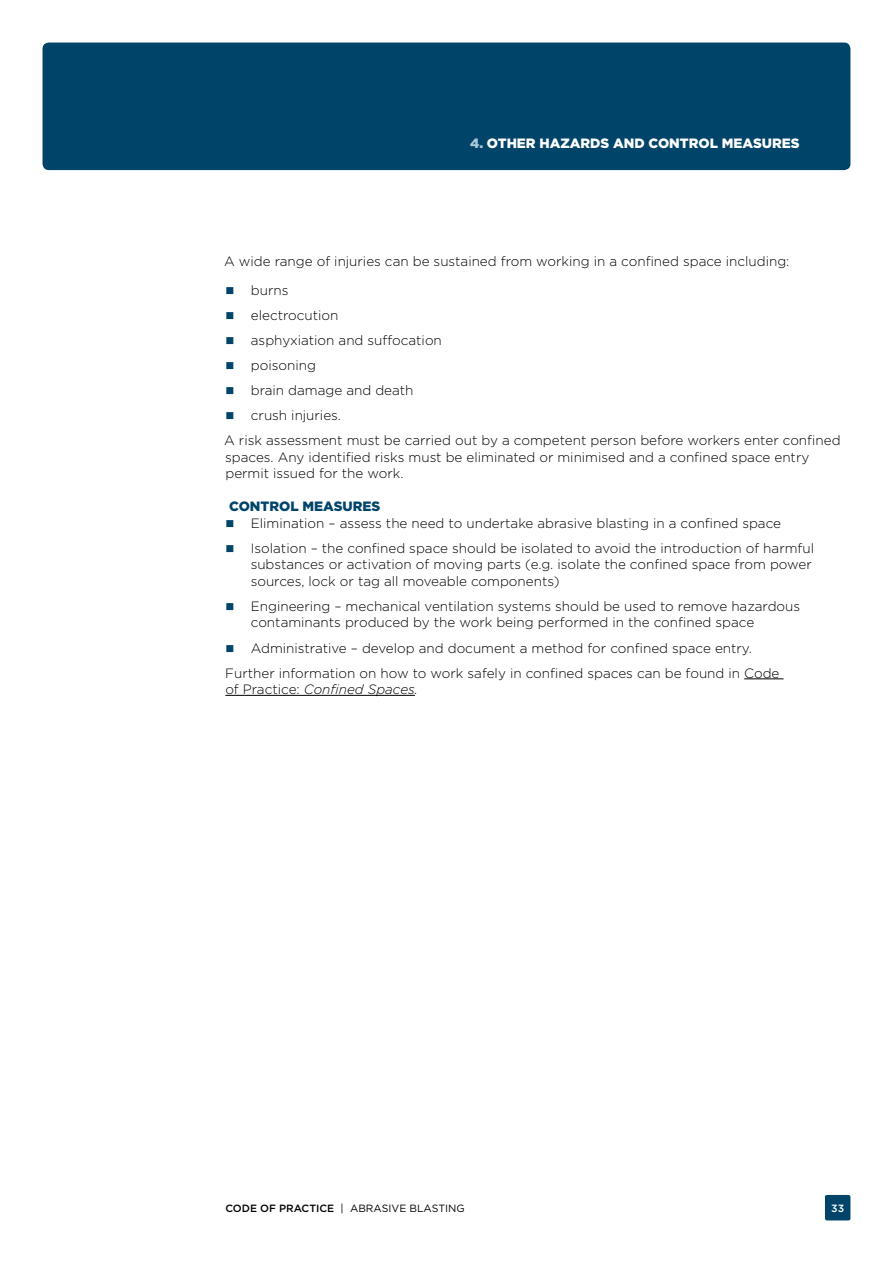
<style>
.page{position:relative;width:893px;height:1263px;background:#fff}
.page>*{position:absolute;margin:0;border:0;box-sizing:border-box;transform-origin:0 0}
.Body_copy{font:300 13.5px/16.5px "Gotham";color:#000}
.Running_header{font:900 13.5px "Gotham";color:#fff}
.Header_3{font:900 13.5px "Gotham";color:#00446a}
.t1{font:10.5px "Gotham";color:#000}
.t2{font:500 10.5px "Gotham";color:#fff}
.s1{color:#b1c6da}
.s2{font-style:italic}
.s3{font-weight:500}
</style>
<div class="page">
<div style="left:43px;top:43px;width:807px;height:127px;background:#00446a;border-radius:6px"></div>
<div style="left:825px;top:1195px;width:25px;height:25px;background:#00446a;border-radius:2px"></div>
<hr style="left:744px;top:678px;width:39px;height:1px;background:#000">
<hr style="left:225px;top:695px;width:190px;height:1px;background:#000">
<p class="Running_header" style="left:470px;top:135px;width:331px"><span class="s1">4.</span> OTHER HAZARDS AND CONTROL MEASURES</p>
<p class="Body_copy" style="left:224px;top:253px;width:567px">A wide range of injuries can be sustained from working in a confined space including:</p>
<p class="Body_copy" style="left:251px;top:282px;width:39px">burns</p>
<p class="Body_copy" style="left:251px;top:307px;width:89px">electrocution</p>
<p class="Body_copy" style="left:251px;top:332px;width:193px">asphyxiation and suffocation</p>
<p class="Body_copy" style="left:251px;top:357px;width:67px">poisoning</p>
<p class="Body_copy" style="left:251px;top:382px;width:164px">brain damage and death</p>
<p class="Body_copy" style="left:251px;top:407px;width:92px">crush injuries.</p>
<p class="Body_copy" style="left:224px;top:432px;width:618px">A risk assessment must be carried out by a competent person before workers enter confined spaces. Any identified risks must be eliminated or minimised and a confined space entry permit issued for the work.</p>
<p class="Header_3" style="left:229px;top:498px;width:153px">CONTROL MEASURES</p>
<p class="Body_copy" style="left:251px;top:515px;width:532px">Elimination – assess the need to undertake abrasive blasting in a confined space</p>
<p class="Body_copy" style="left:251px;top:540px;width:565px">Isolation – the confined space should be isolated to avoid the introduction of harmful substances or activation of moving parts (e.g. isolate the confined space from power sources, lock or tag all moveable components)</p>
<p class="Body_copy" style="left:251px;top:598px;width:551px">Engineering – mechanical ventilation systems should be used to remove hazardous contaminants produced by the work being performed in the confined space</p>
<p class="Body_copy" style="left:251px;top:639px;width:502px">Administrative – develop and document a method for confined space entry.</p>
<p class="Body_copy" style="left:225px;top:664px;width:556px">Further information on how to work safely in confined spaces can be found in Code of Practice: <span class="s2">Confined Spaces.</span></p>
<p class="t1" style="left:225px;top:1202px;width:241px"><span class="s3">CODE OF PRACTICE</span> | ABRASIVE BLASTING</p>
<p class="t2" style="left:831px;top:1202px;width:14px">33</p>
</div>
